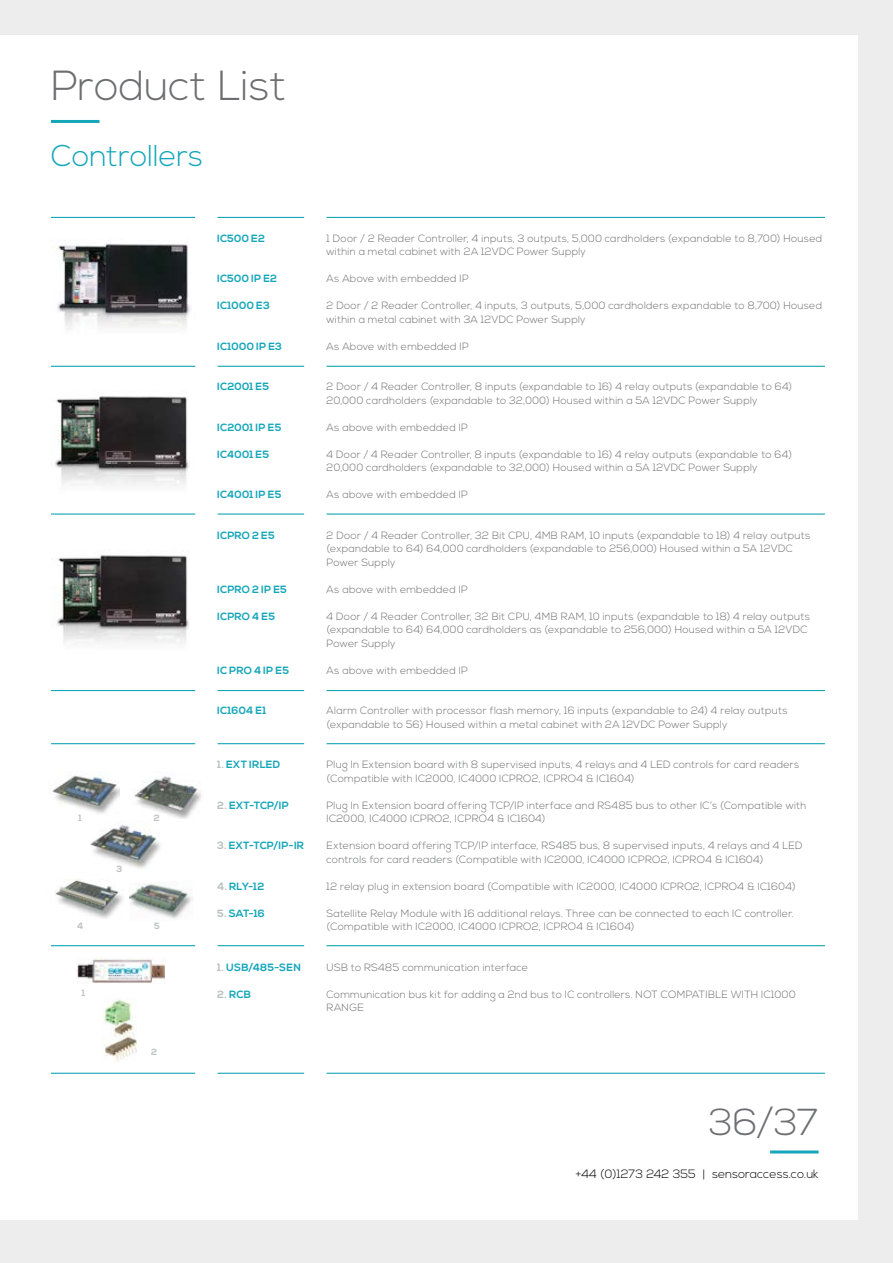
<style>
.page{position:relative;width:893px;height:1263px;background:#fff}
.page>*{position:absolute;margin:0;border:0;box-sizing:border-box;transform-origin:0 0}
.t1{font:300 42px "Nexa";color:#6d6e71}
.t2{font:300 37.5px "Nexa";color:#6d6e71}
.t3{font:300 30px "Nexa";color:#14a6b9}
.t4{font:300 12px "Nexa";color:#000}
.t5{font:300 10.5px/13.5px "Nexa";letter-spacing:.025em;color:#6d6e71}
.t6{font:700 10.5px "Nexa";letter-spacing:.025em;color:#14a6b9}
.t7{font:700 9px "Nexa";color:#bcbec0}
.s1{color:#bcbec0}
</style>
<div class="page">
<hr style="left:218px;top:217px;width:86px;height:1px;background:#14a6b9">
<hr style="left:218px;top:366px;width:86px;height:1px;background:#14a6b9">
<hr style="left:218px;top:513px;width:86px;height:2px;background:#14a6b9">
<hr style="left:218px;top:690px;width:86px;height:1px;background:#14a6b9">
<hr style="left:218px;top:743px;width:86px;height:1px;background:#14a6b9">
<hr style="left:218px;top:945px;width:86px;height:1px;background:#14a6b9">
<hr style="left:218px;top:1073px;width:86px;height:1px;background:#14a6b9">
<hr style="left:327px;top:217px;width:498px;height:1px;background:#14a6b9">
<hr style="left:327px;top:366px;width:498px;height:1px;background:#14a6b9">
<hr style="left:327px;top:513px;width:498px;height:2px;background:#14a6b9">
<hr style="left:327px;top:690px;width:498px;height:1px;background:#14a6b9">
<hr style="left:327px;top:743px;width:498px;height:1px;background:#14a6b9">
<hr style="left:327px;top:945px;width:498px;height:1px;background:#14a6b9">
<hr style="left:327px;top:1073px;width:498px;height:1px;background:#14a6b9">
<hr style="left:51px;top:217px;width:144px;height:1px;background:#14a6b9">
<hr style="left:51px;top:366px;width:144px;height:1px;background:#14a6b9">
<hr style="left:51px;top:513px;width:144px;height:2px;background:#14a6b9">
<hr style="left:51px;top:690px;width:144px;height:1px;background:#14a6b9">
<hr style="left:51px;top:743px;width:144px;height:1px;background:#14a6b9">
<hr style="left:51px;top:945px;width:144px;height:1px;background:#14a6b9">
<hr style="left:51px;top:1073px;width:144px;height:1px;background:#14a6b9">
<hr style="left:51px;top:120px;width:48px;height:3px;background:#14a6b9">
<img style="left:77px;top:959px;width:88px;height:24px">
<img style="left:103px;top:999px;width:34px;height:63px">
<img style="left:57px;top:241px;width:133px;height:88px">
<img style="left:51px;top:396px;width:138px;height:90px">
<img style="left:57px;top:555px;width:132px;height:90px">
<img style="left:129px;top:882px;width:64px;height:37px">
<img style="left:55px;top:879px;width:68px;height:40px">
<img style="left:52px;top:771px;width:67px;height:43px">
<img style="left:90px;top:824px;width:70px;height:45px">
<img style="left:134px;top:772px;width:68px;height:46px">
<div style="left:0;top:0;width:893px;height:34px;background:#ededee"></div>
<div style="left:0;top:1220px;width:893px;height:43px;background:#ededee"></div>
<div style="left:859px;top:0;width:34px;height:1263px;background:#ededee"></div>
<hr style="left:770px;top:1150px;width:49px;height:3px;background:#14a6b9">
<h1 class="t1" style="left:51px;top:61px;width:237px">Product List</h1>
<h3 class="t3" style="left:51px;top:138px;width:154px">Controllers</h3>
<p class="t7" style="left:79px;top:813px;width:5px">1</p>
<p class="t7" style="left:154px;top:813px;width:7px">2</p>
<p class="t7" style="left:117px;top:864px;width:7px">3</p>
<p class="t7" style="left:77px;top:920px;width:8px">4</p>
<p class="t7" style="left:154px;top:920px;width:7px">5</p>
<p class="t7" style="left:82px;top:988px;width:5px">1</p>
<p class="t7" style="left:151px;top:1047px;width:7px">2</p>
<p class="t6" style="left:217px;top:232px;width:49px">IC500 E2</p>
<p class="t6" style="left:217px;top:273px;width:61px">IC500 IP E2</p>
<p class="t6" style="left:217px;top:300px;width:54px">IC1000 E3</p>
<p class="t6" style="left:217px;top:340px;width:66px">IC1000 IP E3</p>
<p class="t6" style="left:217px;top:381px;width:53px">IC2001 E5</p>
<p class="t6" style="left:217px;top:421px;width:66px">IC2001 IP E5</p>
<p class="t6" style="left:217px;top:448px;width:53px">IC4001 E5</p>
<p class="t6" style="left:217px;top:489px;width:66px">IC4001 IP E5</p>
<p class="t6" style="left:217px;top:529px;width:59px">ICPRO 2 E5</p>
<p class="t6" style="left:217px;top:583px;width:71px">ICPRO 2 IP E5</p>
<p class="t6" style="left:217px;top:610px;width:59px">ICPRO 4 E5</p>
<p class="t6" style="left:217px;top:664px;width:73px">IC PRO 4 IP E5</p>
<p class="t6" style="left:217px;top:705px;width:51px">IC1604 E1</p>
<p class="t6" style="left:217px;top:759px;width:65px"><span class="s1">1.</span> EXT IRLED</p>
<p class="t6" style="left:217px;top:799px;width:73px"><span class="s1">2.</span> EXT-TCP/IP</p>
<p class="t6" style="left:217px;top:840px;width:88px"><span class="s1">3.</span> EXT-TCP/IP-IR</p>
<p class="t6" style="left:217px;top:880px;width:49px"><span class="s1">4.</span> RLY-12</p>
<p class="t6" style="left:217px;top:907px;width:49px"><span class="s1">5.</span> SAT-16</p>
<p class="t6" style="left:217px;top:961px;width:85px"><span class="s1">1.</span> USB/485-SEN</p>
<p class="t6" style="left:217px;top:988px;width:35px"><span class="s1">2.</span> RCB</p>
<p class="t5" style="left:327px;top:232px;width:497px">1 Door / 2 Reader Controller, 4 inputs, 3 outputs, 5,000 cardholders (expandable to 8,700) Housed within a metal cabinet with 2A 12VDC Power Supply</p>
<p class="t5" style="left:327px;top:272px;width:144px">As Above with embedded IP</p>
<p class="t5" style="left:327px;top:299px;width:497px">2 Door / 2 Reader Controller, 4 inputs, 3 outputs, 5,000 cardholders expandable to 8,700) Housed within a metal cabinet with 3A 12VDC Power Supply</p>
<p class="t5" style="left:327px;top:340px;width:144px">As Above with embedded IP</p>
<p class="t5" style="left:327px;top:380px;width:467px">2 Door / 4 Reader Controller, 8 inputs (expandable to 16) 4 relay outputs (expandable to 64)<br>20,000 cardholders (expandable to 32,000) Housed within a 5A 12VDC Power Supply</p>
<p class="t5" style="left:327px;top:421px;width:143px">As above with embedded IP</p>
<p class="t5" style="left:327px;top:448px;width:467px">4 Door / 4 Reader Controller, 8 inputs (expandable to 16) 4 relay outputs (expandable to 64)<br>20,000 cardholders (expandable to 32,000) Housed within a 5A 12VDC Power Supply</p>
<p class="t5" style="left:327px;top:488px;width:143px">As above with embedded IP</p>
<p class="t5" style="left:327px;top:529px;width:485px">2 Door / 4 Reader Controller, 32 Bit CPU, 4MB RAM, 10 inputs (expandable to 18) 4 relay outputs (expandable to 64) 64,000 cardholders (expandable to 256,000) Housed within a 5A 12VDC<br>Power Supply</p>
<p class="t5" style="left:327px;top:583px;width:143px">As above with embedded IP</p>
<p class="t5" style="left:327px;top:610px;width:485px">4 Door / 4 Reader Controller, 32 Bit CPU, 4MB RAM, 10 inputs (expandable to 18) 4 relay outputs (expandable to 64) 64,000 cardholders as (expandable to 256,000) Housed within a 5A 12VDC<br>Power Supply</p>
<p class="t5" style="left:327px;top:664px;width:143px">As above with embedded IP</p>
<p class="t5" style="left:327px;top:704px;width:463px">Alarm Controller with processor flash memory, 16 inputs (expandable to 24) 4 relay outputs (expandable to 56) Housed within a metal cabinet with 2A 12VDC Power Supply</p>
<p class="t5" style="left:327px;top:758px;width:474px">Plug In Extension board with 8 supervised inputs, 4 relays and 4 LED controls for card readers (Compatible with IC2000, IC4000 ICPRO2, ICPRO4 &amp; IC1604)</p>
<p class="t5" style="left:327px;top:799px;width:481px">Plug In Extension board offering TCP/IP interface and RS485 bus to other IC’s (Compatible with<br>IC2000, IC4000 ICPRO2, ICPRO4 &amp; IC1604)</p>
<p class="t5" style="left:327px;top:839px;width:477px">Extension board offering TCP/IP interface, RS485 bus, 8 supervised inputs, 4 relays and 4 LED controls for card readers (Compatible with IC2000, IC4000 ICPRO2, ICPRO4 &amp; IC1604)</p>
<p class="t5" style="left:327px;top:880px;width:471px">12 relay plug in extension board (Compatible with IC2000, IC4000 ICPRO2, ICPRO4 &amp; IC1604)</p>
<p class="t5" style="left:327px;top:907px;width:469px">Satellite Relay Module with 16 additional relays. Three can be connected to each IC controller. (Compatible with IC2000, IC4000 ICPRO2, ICPRO4 &amp; IC1604)</p>
<p class="t5" style="left:327px;top:961px;width:203px">USB to RS485 communication interface</p>
<p class="t5" style="left:327px;top:988px;width:471px">Communication bus kit for adding a 2nd bus to IC controllers. NOT COMPATIBLE WITH IC1000<br>RANGE</p>
<h2 class="t2" style="left:709px;top:1100px;width:111px">36/37</h2>
<p class="t4" style="left:576px;top:1167px;width:244px">+44 (0)1273 242 355 | sensoraccess.co.uk</p>
</div>
